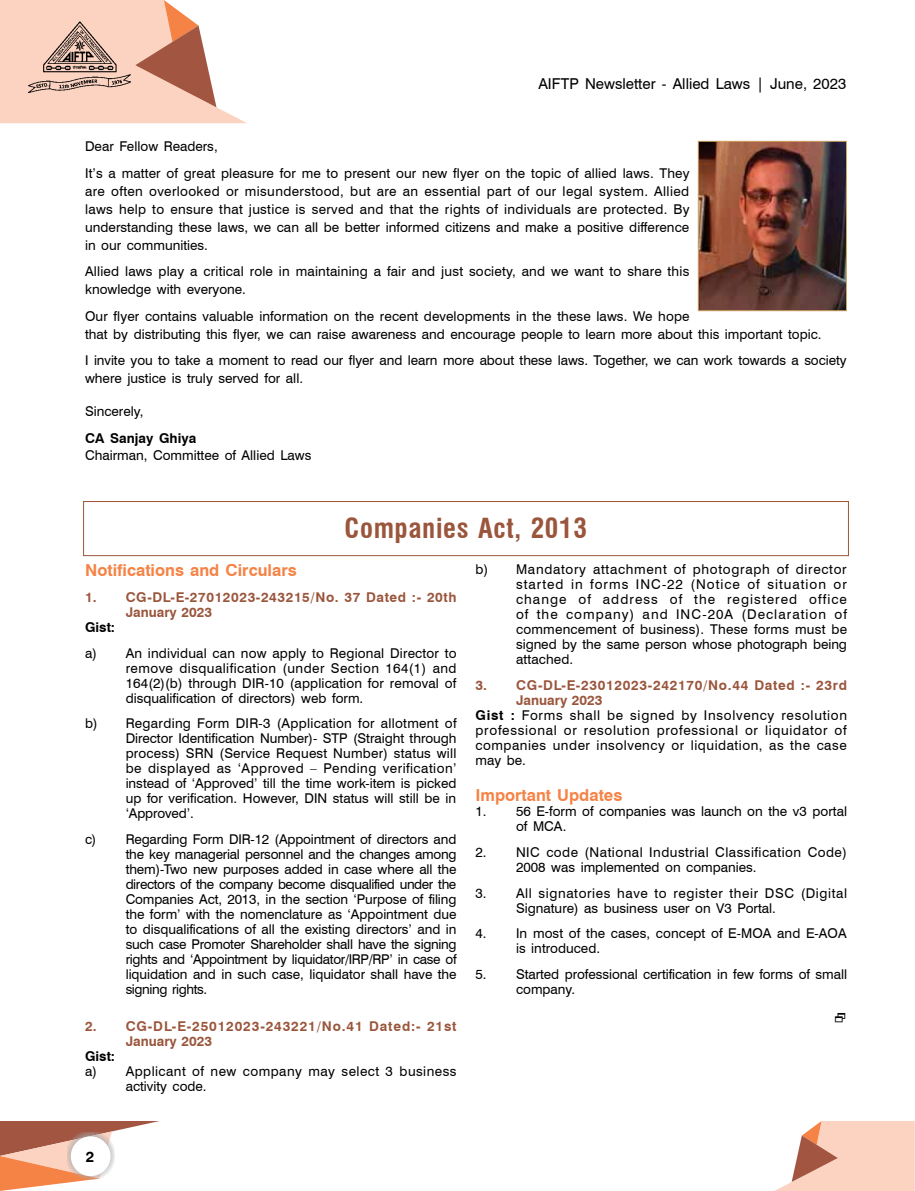
<style>
.page{position:relative;width:915px;height:1191px;background:#fff}
.page>*{position:absolute;margin:0;border:0;box-sizing:border-box;transform-origin:0 0}
.t1{font:700 condensed 27px "Swiss 721 BT";letter-spacing:.025em;color:#9a563c}
.t2{font:700 16.5px "Swiss 721 BT";color:#f58345}
.t3{font:15px "Swiss 721 BT";color:#000}
.t4{font:700 15px "Swiss 721 BT";color:#000}
.t5{font:13.5px/15px "Swiss 721 BT";color:#000}
.t6{font:13.5px/15px "Swiss 721 BT";letter-spacing:.035em;color:#000}
.t7{font:700 13.5px/15px "Swiss 721 BT";letter-spacing:.045em;color:#9a563c}
.t8{font:13.5px "Swiss 721 BT";letter-spacing:.05em;color:#000}
.t9{font:13.5px/15px "Swiss 721 BT";letter-spacing:.045em;color:#000}
.t10{font:700 13.5px/15px "Swiss 721 BT";letter-spacing:.065em;color:#9a563c}
.t11{font:700 13.5px "Swiss 721 BT";color:#000}
.t12{font:700 13.5px "Swiss 721 BT";color:#9a563c}
.s1{font-weight:700}
</style>
<div class="page">
<svg style="left:0;top:1121px;width:159px;height:70px"></svg>
<div style="left:67px;top:1132px;width:47px;height:48px;background:#a7a9ac;opacity:.98"></div>
<div style="left:71px;top:1136px;width:39px;height:40px;background:#fff;border-radius:50%"></div>
<svg style="left:0;top:0;width:247px;height:123px"></svg>
<svg style="left:774px;top:1121px;width:141px;height:70px"></svg>
<img style="left:28px;top:22px;width:103px;height:71px">
<div style="left:83px;top:501px;width:765px;height:55px;border:1px solid #9a563c"></div>
<img style="left:699px;top:143px;width:145px;height:166px">
<div style="left:697px;top:141px;width:149px;height:170px;border:1px solid #cfa565"></div>
<p class="t3" style="left:538px;top:75px;width:309px">AIFTP Newsletter - Allied Laws | June, 2023</p>
<p class="t5" style="left:85px;top:133px;width:605px;line-height:26.5px">Dear Fellow Readers,<br>It’s a matter of great pleasure for me to present our new flyer on the topic of allied laws. They</p>
<p class="t5" style="left:85px;top:182px;width:606px;line-height:18px;text-align:justify">are often overlooked or misunderstood, but are an essential part of our legal system. Allied laws help to ensure that justice is served and that the rights of individuals are protected. By understanding these laws, we can all be better informed citizens and make a positive difference in our communities.</p>
<p class="t5" style="left:85px;top:262px;width:605px;line-height:18px">Allied laws play a critical role in maintaining a fair and just society, and we want to share this knowledge with everyone.</p>
<p class="t5" style="left:85px;top:307px;width:737px;line-height:18px">Our flyer contains valuable information on the recent developments in the these laws. We hope<br>that by distributing this flyer, we can raise awareness and encourage people to learn more about this important topic.</p>
<p class="t5" style="left:85px;top:351px;width:762px;line-height:18px">I invite you to take a moment to read our flyer and learn more about these laws. Together, we can work towards a society where justice is truly served for all.</p>
<p class="t5" style="left:85px;top:404px;width:60px">Sincerely,</p>
<p class="t11" style="left:85px;top:430px;width:113px">CA Sanjay Ghiya</p>
<p class="t5" style="left:85px;top:447px;width:228px">Chairman, Committee of Allied Laws</p>
<h1 class="t1" style="left:344px;top:511px;width:244px">Companies Act, 2013</h1>
<p class="t2" style="left:85px;top:560px;width:213px">Notifications and Circulars</p>
<p class="t7" style="left:126px;top:589px;width:332px;text-indent:-40px">1. CG-DL-E-27012023-243215/No. 37 Dated :- 20th<br>January 2023</p>
<p class="t11" style="left:85px;top:619px;width:31px">Gist:</p>
<p class="t5" style="left:126px;top:645px;width:332px;text-align:justify;text-indent:-40px">a) An individual can now apply to Regional Director to remove disqualification (under Section 164(1) and 164(2)(b) through DIR-10 (application for removal of disqualification of directors) web form.</p>
<p class="t5" style="left:126px;top:716px;width:332px;text-align:justify;text-indent:-40px">b) Regarding Form DIR-3 (Application for allotment of Director Identification Number)- STP (Straight through process) SRN (Service Request Number) status will be displayed as ‘Approved – Pending verification’ instead of ‘Approved’ till the time work-item is picked up for verification. However, DIN status will still be in ‘Approved’.</p>
<p class="t5" style="left:126px;top:831px;width:332px;text-align:justify;text-indent:-40px">c) Regarding Form DIR-12 (Appointment of directors and the key managerial personnel and the changes among them)-Two new purposes added in case where all the directors of the company become disqualified under the Companies Act, 2013, in the section ‘Purpose of filing the form’ with the nomenclature as ‘Appointment due to disqualifications of all the existing directors’ and in such case Promoter Shareholder shall have the signing rights and ‘Appointment by liquidator/IRP/RP’ in case of liquidation and in such case, liquidator shall have the signing rights.</p>
<p class="t10" style="left:126px;top:1018px;width:332px;text-indent:-40px">2. CG-DL-E-25012023-243221/No.41 Dated:- 21st<br>January 2023</p>
<p class="t11" style="left:85px;top:1047px;width:31px">Gist:</p>
<p class="t6" style="left:126px;top:1063px;width:332px;text-indent:-40px">a) Applicant of new company may select 3 business activity code.</p>
<p class="t5" style="left:516px;top:561px;width:332px;text-align:justify;text-indent:-40px">b) Mandatory attachment of photograph of director started in forms INC-22 (Notice of situation or change of address of the registered office of the company) and INC-20A (Declaration of commencement of business). These forms must be signed by the same person whose photograph being attached.</p>
<p class="t7" style="left:475px;top:677px;width:373px">3. CG-DL-E-23012023-242170/No.44 Dated :- 23rd</p>
<p class="t12" style="left:516px;top:692px;width:88px">January 2023</p>
<p class="t8" style="left:475px;top:707px;width:373px"><span class="s1">Gist :</span> Forms shall be signed by Insolvency resolution</p>
<p class="t8" style="left:475px;top:722px;width:372px">professional or resolution professional or liquidator of</p>
<p class="t6" style="left:475px;top:737px;width:372px">companies under insolvency or liquidation, as the case</p>
<p class="t5" style="left:475px;top:752px;width:52px">may be.</p>
<p class="t2" style="left:475px;top:785px;width:148px">Important Updates</p>
<p class="t5" style="left:516px;top:804px;width:332px;text-indent:-40px">1. 56 E-form of companies was launch on the v3 portal of MCA.</p>
<p class="t6" style="left:516px;top:844px;width:332px;text-indent:-40px">2. NIC code (National Industrial Classification Code)<br>2008 was implemented on companies.</p>
<p class="t9" style="left:516px;top:885px;width:332px;text-indent:-40px">3. All signatories have to register their DSC (Digital<br>Signature) as business user on V3 Portal.</p>
<p class="t5" style="left:516px;top:926px;width:332px;text-indent:-40px">4. In most of the cases, concept of E-MOA and E-AOA is introduced.</p>
<p class="t5" style="left:516px;top:966px;width:332px;text-indent:-40px">5. Started professional certification in few forms of small company.</p>
<p class="t4" style="left:86px;top:1147px;width:10px">2</p>
</div>
